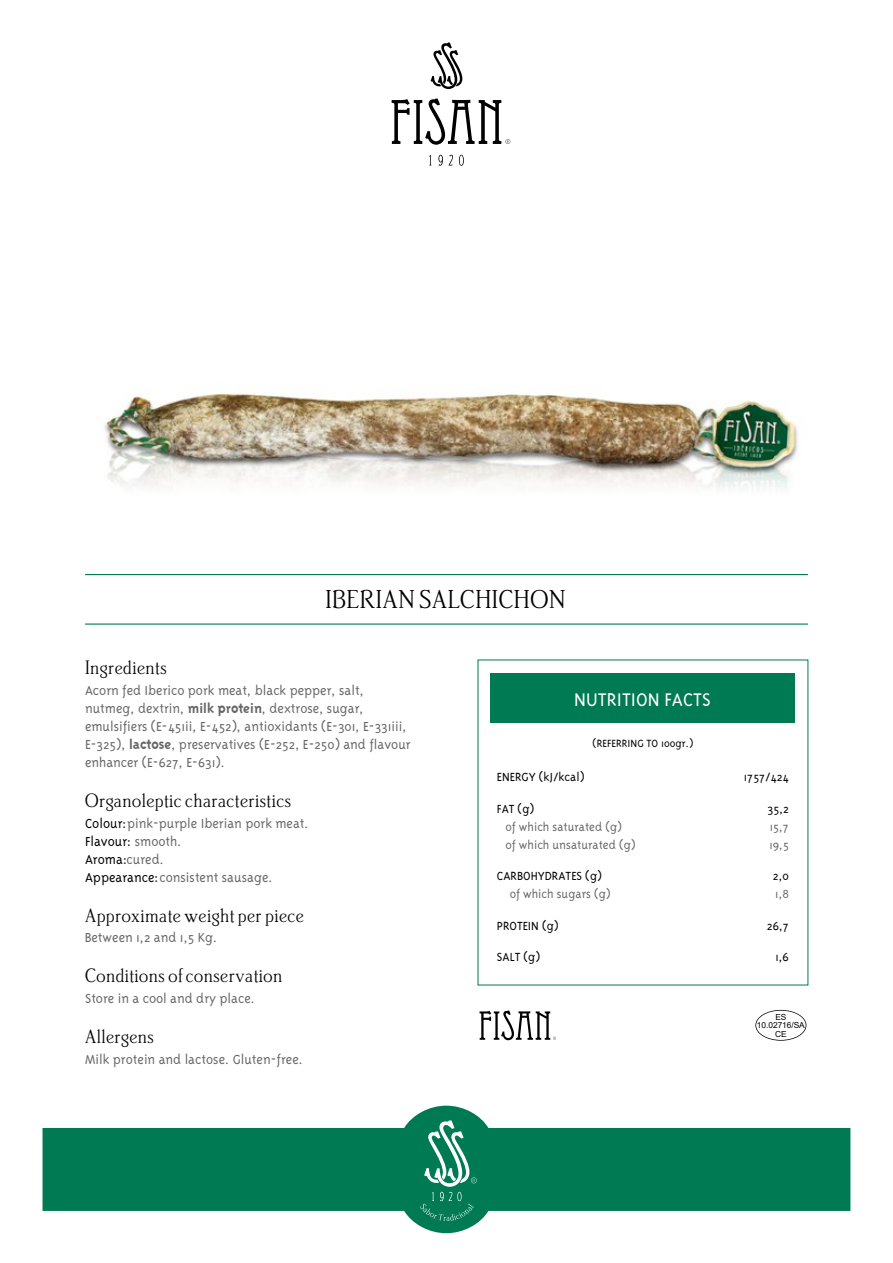
<style>
.page{position:relative;width:893px;height:1263px;background:#fff}
.page>*{position:absolute;margin:0;border:0;box-sizing:border-box;transform-origin:0 0}
.t1{font:300 24px "OPTI Beth";letter-spacing:.025em;color:#000}
.t2{font:300 21px "Triplex";color:#fff}
.t3{font:300 18px "OPTI Beth";letter-spacing:.025em;color:#040000}
.t4{font:300 15px/18px "Triplex";color:#666}
.t5{font:300 13.5px "Triplex";color:#000}
.t6{font:300 13.5px/18px "Triplex";color:#666}
.t7{font:300 12px "Triplex";color:#000}
.t8{font:8.25px/8.7px "Arial";letter-spacing:-.005em;color:#000;text-align:center}
.s1{font-weight:700}
.s2{color:#000}
</style>
<div class="page">
<img style="left:104px;top:393px;width:694px;height:95px">
<svg style="left:43px;top:1106px;width:807px;height:127px;fill:#007a53"></svg>
<svg style="left:420px;top:1120px;width:57px;height:101px;background:#2f9273"></svg>
<svg style="left:431px;top:43px;width:31px;height:46px"></svg>
<svg style="left:429px;top:155px;width:2px;height:11px"></svg>
<svg style="left:449px;top:155px;width:4px;height:11px"></svg>
<svg style="left:459px;top:155px;width:5px;height:11px"></svg>
<svg style="left:438px;top:155px;width:5px;height:11px"></svg>
<svg style="left:392px;top:99px;width:118px;height:46px"></svg>
<div style="left:491px;top:673px;width:304px;height:49px;background:#007a53"></div>
<hr style="left:85px;top:574px;width:723px;height:1px;background:#007a53">
<hr style="left:85px;top:623px;width:723px;height:2px;background:#007a53">
<svg style="left:755px;top:1010px;width:51px;height:31px"></svg>
<svg style="left:479px;top:1010px;width:77px;height:30px"></svg>
<p class="t3" style="left:85px;top:657px;width:83px">Ingredients</p>
<h1 class="t1" style="left:326px;top:586px;width:242px">IBERIAN SALCHICHON</h1>
<p class="t4" style="left:85px;top:681px;width:327px">Acorn fed Iberico pork meat, black pepper, salt, nutmeg, dextrin, <span class="s1">milk protein</span>, dextrose, sugar, emulsifiers (E-451ii, E-452), antioxidants (E-301, E-331iii, E-325), <span class="s1">lactose</span>, preservatives (E-252, E-250) and flavour enhancer (E-627, E-631).</p>
<p class="t3" style="left:85px;top:790px;width:208px">Organoleptic characteristics</p>
<p class="t4" style="left:85px;top:814px;width:225px"><span class="s2">Colour:</span>pink-purple Iberian pork meat.<br><span class="s2">Flavour:</span> smooth.<br><span class="s2">Aroma:</span>cured.<br><span class="s2">Appearance:</span>consistent sausage.</p>
<p class="t3" style="left:85px;top:904px;width:220px">Approximate weight per piece</p>
<p class="t4" style="left:85px;top:928px;width:134px">Between 1,2 and 1,5 Kg.</p>
<p class="t3" style="left:85px;top:965px;width:199px">Conditions of conservation</p>
<p class="t4" style="left:85px;top:989px;width:171px">Store in a cool and dry place.</p>
<p class="t3" style="left:85px;top:1026px;width:70px">Allergens</p>
<p class="t4" style="left:85px;top:1050px;width:219px">Milk protein and lactose. Gluten-free.</p>
<h2 class="t2" style="left:574px;top:687px;width:138px">NUTRITION FACTS</h2>
<p class="t5" style="left:497px;top:770px;width:89px">ENERGY (kJ/kcal)</p>
<p class="t7" style="left:593px;top:736px;width:102px">(REFERRING TO 100gr.)</p>
<p class="t5" style="left:497px;top:801px;width:39px">FAT (g)</p>
<p class="t6" style="left:505px;top:817px;width:132px">of which saturated (g) of which unsaturated (g)</p>
<p class="t5" style="left:497px;top:869px;width:107px">CARBOHYDRATES (g)</p>
<p class="t6" style="left:510px;top:885px;width:103px">of which sugars (g)</p>
<p class="t5" style="left:497px;top:918px;width:63px">PROTEIN (g)</p>
<p class="t5" style="left:497px;top:950px;width:45px">SALT (g)</p>
<p class="t5" style="left:744px;top:770px;width:47px">1757/424</p>
<p class="t5" style="left:767px;top:801px;width:23px">35,2</p>
<p class="t6" style="left:769px;top:817px;width:21px">15,7<br>19,5</p>
<p class="t5" style="left:773px;top:869px;width:18px">2,0</p>
<p class="t6" style="left:775px;top:885px;width:15px">1,8</p>
<p class="t5" style="left:767px;top:918px;width:24px">26,7</p>
<p class="t5" style="left:775px;top:950px;width:15px">1,6</p>
<p class="t8" style="left:757px;top:1012px;width:49px">ES<br>10.02716/SA<br>CE</p>
</div>
